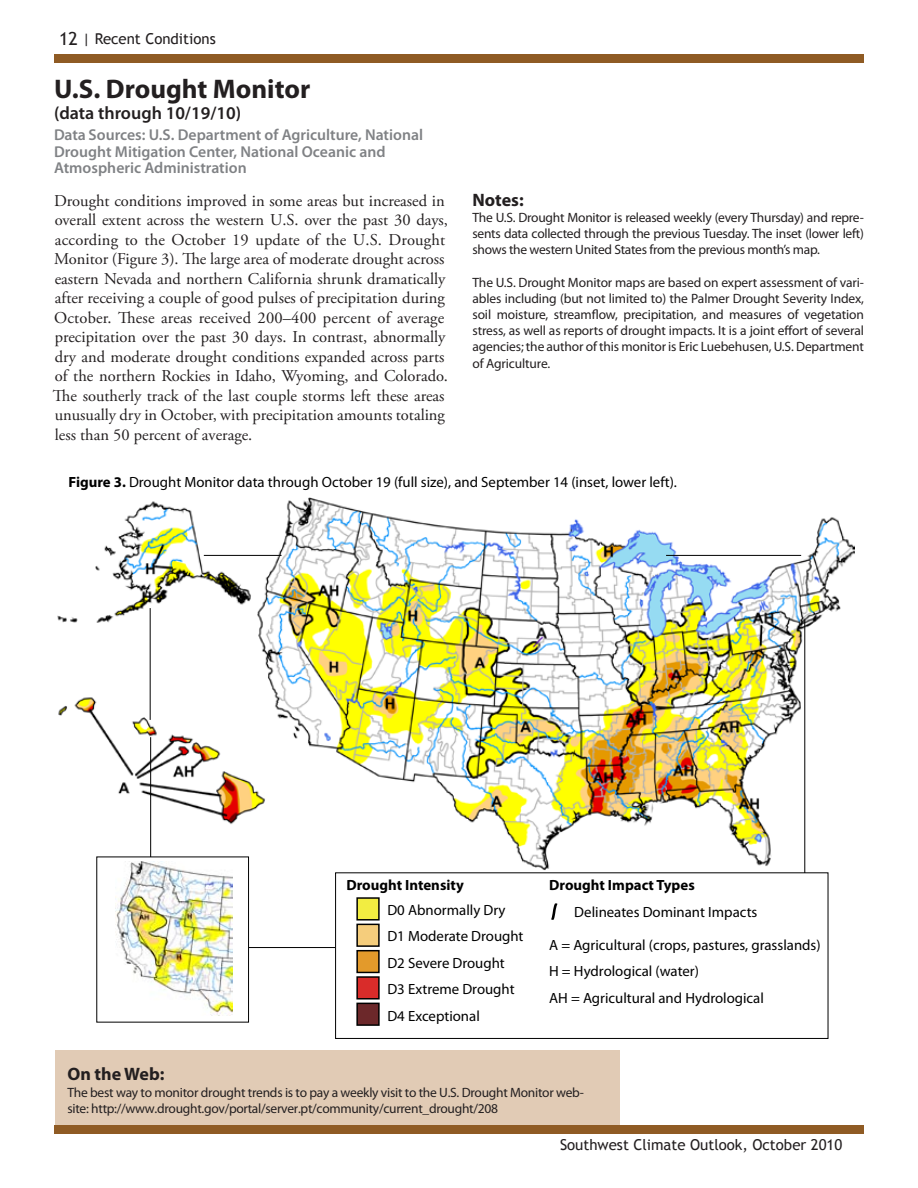
<style>
.page{position:relative;width:918px;height:1188px;background:#fff}
.page>*{position:absolute;margin:0;border:0;box-sizing:border-box;transform-origin:0 0}
.t1{font:700 27px "Myriad Pro";color:#231f20}
.t2{font:600 18px "Myriad Pro";color:#231f20}
.t3{font:700 18px "Myriad Pro";color:#231f20}
.t4{font:16.5px/19.5px "Adobe Garamond Pro";color:#231f20}
.t5{font:600 15.75px/16.5px "Myriad Pro";color:#808285}
.t6{font:15px "Trebuchet MS";color:#231f20}
.t7{font:14.85px/26.7px "Myriad Pro";color:#000}
.t8{font:700 14.85px "Myriad Pro";color:#000}
.t9{font:13.5px/16.2px "Myriad Pro";letter-spacing:-.02em;color:#231f20;text-align:justify}
.s1{font-size:18px}
.s2{font-weight:700}
</style>
<div class="page">
<div style="left:55px;top:1050px;width:565px;height:83px;background:#e1cbb5"></div>
<div style="left:54px;top:1125px;width:810px;height:9px;background:#8f5b24"></div>
<div style="left:54px;top:54px;width:810px;height:9px;background:#8f5b24"></div>
<img style="left:57px;top:498px;width:798px;height:359px">
<img style="left:150px;top:619px;width:656px;height:329px">
<hr style="left:150px;top:608px;width:1px;height:112px;background:#000">
<div style="left:336px;top:873px;width:492px;height:165px;background:#fff"></div>
<div style="left:335px;top:872px;width:493px;height:167px;border:1px solid #000"></div>
<svg style="left:551px;top:903px;width:7px;height:17px"></svg>
<div style="left:97px;top:857px;width:152px;height:165px;background:#fff"></div>
<hr style="left:204px;top:555px;width:78px;height:1px;background:#000">
<hr style="left:666px;top:555px;width:135px;height:1px;background:#000">
<div style="left:357px;top:898px;width:22px;height:22px;background:#f2ed41"></div>
<div style="left:356px;top:897px;width:24px;height:24px;border:1px solid #000"></div>
<div style="left:357px;top:924px;width:22px;height:22px;background:#f5cd7c"></div>
<div style="left:356px;top:924px;width:24px;height:23px;border:1px solid #000"></div>
<div style="left:357px;top:951px;width:22px;height:21px;background:#e39a2b"></div>
<div style="left:356px;top:950px;width:24px;height:23px;border:1px solid #000"></div>
<div style="left:357px;top:1003px;width:22px;height:22px;background:#6c282a"></div>
<div style="left:356px;top:1003px;width:24px;height:23px;border:1px solid #000"></div>
<div style="left:357px;top:977px;width:22px;height:22px;background:#d92c2a"></div>
<div style="left:356px;top:976px;width:24px;height:24px;border:1px solid #000"></div>
<img style="left:116px;top:862px;width:117px;height:154px">
<p class="t6" style="left:59px;top:30px;width:158px"><span class="s1">12</span> | Recent Conditions</p>
<h1 class="t1" style="left:54px;top:72px;width:258px">U.S. Drought Monitor</h1>
<h2 class="t2" style="left:54px;top:102px;width:189px">(data through 10/19/10)</h2>
<p class="t5" style="left:54px;top:126px;width:371px">Data Sources: U.S. Department of Agriculture, National<br>Drought Mitigation Center, National Oceanic and<br>Atmospheric Administration</p>
<p class="t4" style="left:53px;top:191px;width:397px">Drought conditions improved in some areas but increased in overall extent across the western U.S. over the past 30 days, according to the October 19 update of the U.S. Drought Monitor (Figure 3). The large area of moderate drought across eastern Nevada and northern California shrunk dramatically after receiving a couple of good pulses of precipitation during October. These areas received 200–400 percent of average precipitation over the past 30 days. In contrast, abnormally dry and moderate drought conditions expanded across parts of the northern Rockies in Idaho, Wyoming, and Colorado.<br>The southerly track of the last couple storms left these areas unusually dry in October, with precipitation amounts totaling less than 50 percent of average.</p>
<h2 class="t3" style="left:472px;top:188px;width:53px">Notes:</h2>
<p class="t9" style="left:472px;top:209px;width:393px">The U.S. Drought Monitor is released weekly (every Thursday) and repre&shy;sents data collected through the previous Tuesday. The inset (lower left) shows the western United States from the previous month’s map.</p>
<p class="t9" style="left:472px;top:274px;width:393px">The U.S. Drought Monitor maps are based on expert assessment of vari&shy;ables including (but not limited to) the Palmer Drought Severity Index, soil moisture, streamflow, precipitation, and measures of vegetation stress, as well as reports of drought impacts. It is a joint effort of several agencies; the author of this monitor is Eric Luebehusen, U.S. Department of Agriculture.</p>
<p class="t7" style="left:69px;top:468px;width:610px"><span class="s2">Figure 3.</span> Drought Monitor data through October 19 (full size), and September 14 (inset, lower left).</p>
<p class="t8" style="left:346px;top:876px;width:119px">Drought Intensity</p>
<p class="t7" style="left:387px;top:897px;width:138px;line-height:26.2px">D0 Abnormally Dry<br>D1 Moderate Drought<br>D2 Severe Drought</p>
<p class="t7" style="left:387px;top:976px;width:129px">D3 Extreme Drought<br>D4 Exceptional</p>
<p class="t8" style="left:549px;top:876px;width:147px">Drought Impact Types</p>
<p class="t7" style="left:549px;top:896px;width:273px;line-height:32.7px;text-indent:25px">Delineates Dominant Impacts<br>A = Agricultural (crops, pastures, grasslands)</p>
<p class="t7" style="left:549px;top:958px;width:216px">H = Hydrological (water)<br>AH = Agricultural and Hydrological</p>
<h2 class="t3" style="left:68px;top:1062px;width:98px">On the Web:</h2>
<p class="t9" style="left:68px;top:1084px;width:518px">The best way to monitor drought trends is to pay a weekly visit to the U.S. Drought Monitor web&shy;site: http://www.drought.gov/portal/server.pt/community/current_drought/208</p>
<p class="t6" style="left:560px;top:1135px;width:284px">Southwest Climate Outlook, October 2010</p>
</div>
